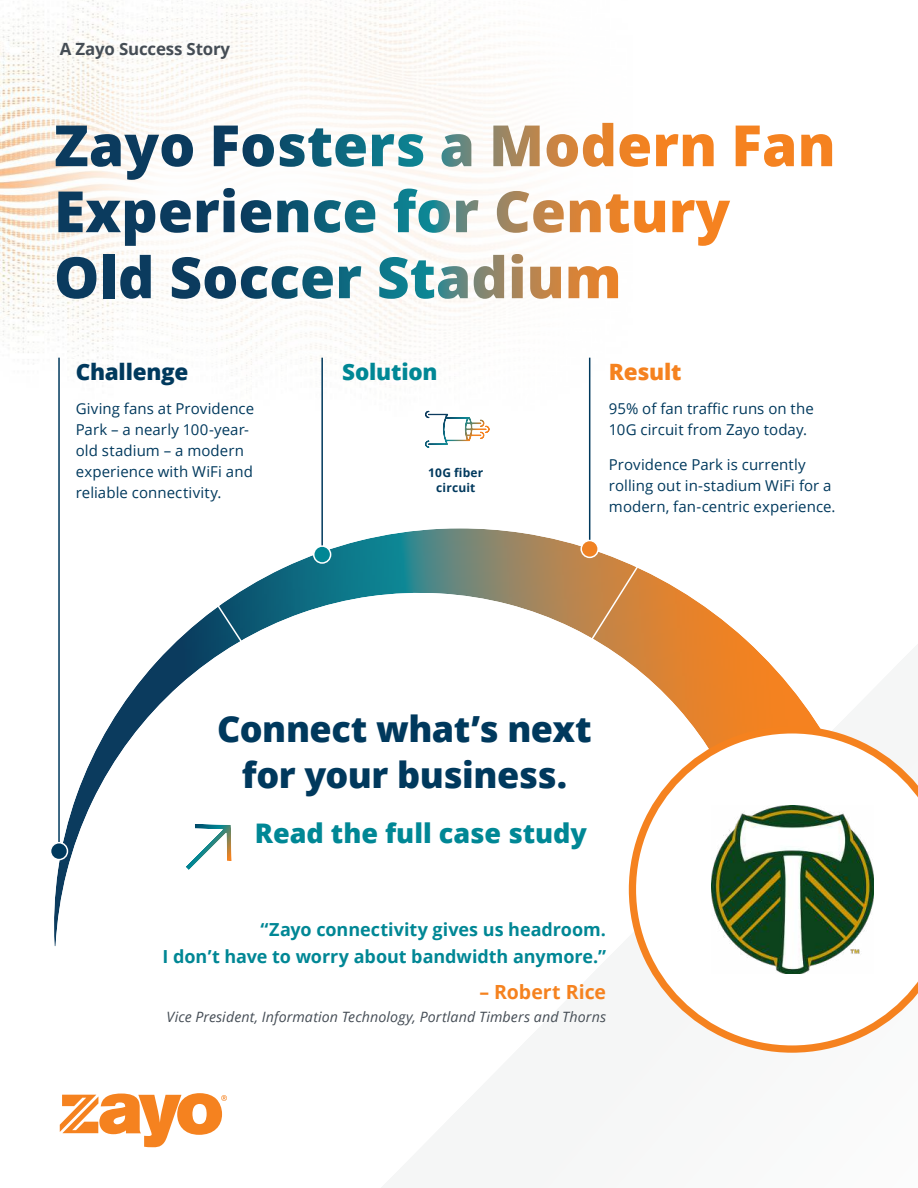
<style>
.page{position:relative;width:918px;height:1188px;background:#fff}
.page>*{position:absolute;margin:0;border:0;box-sizing:border-box;transform-origin:0 0}
.t1{font:800 36px/46.5px "Open Sans";letter-spacing:-.01em;color:#00395d;text-align:center}
.t2{font:800 27px "Open Sans";color:#008795}
.t3{font:800 22.5px "Open Sans";letter-spacing:-.01em;color:#00395d}
.t4{font:800 22.5px "Open Sans";letter-spacing:-.01em;color:#008795}
.t5{font:800 22.5px "Open Sans";letter-spacing:-.01em;color:#f5821f}
.t6{font:700 19.5px "Open Sans";color:#f5821f}
.t7{font:700 18px/27px "Open Sans";letter-spacing:-.005em;color:#008795;text-align:right}
.t8{font:700 16.8px "Open Sans";letter-spacing:-.01em;color:#454d55}
.t9{font:15px/21px "Open Sans";letter-spacing:.005em;color:#00395d}
.t10{font:italic 14.25px "Open Sans";letter-spacing:.005em;color:#454d55}
.t11{font:700 12px/14.4px "Open Sans";letter-spacing:.015em;color:#00395d;text-align:center}
</style>
<div class="page">
<svg style="left:0;top:8px;width:21px;height:345px;fill:#fbfaf4"></svg>
<svg style="left:21px;top:0;width:531px;height:383px"></svg>
<img style="left:56px;top:126px;width:31px;height:40px">
<img style="left:91px;top:134px;width:30px;height:33px">
<img style="left:124px;top:135px;width:35px;height:45px">
<img style="left:161px;top:134px;width:32px;height:33px">
<img style="left:214px;top:126px;width:24px;height:40px">
<img style="left:242px;top:134px;width:32px;height:33px">
<img style="left:280px;top:134px;width:25px;height:33px">
<img style="left:308px;top:128px;width:23px;height:39px">
<img style="left:335px;top:134px;width:31px;height:33px">
<img style="left:372px;top:134px;width:22px;height:32px">
<img style="left:398px;top:134px;width:25px;height:33px">
<img style="left:442px;top:134px;width:29px;height:33px">
<img style="left:493px;top:126px;width:47px;height:40px">
<img style="left:547px;top:134px;width:31px;height:33px">
<img style="left:583px;top:123px;width:30px;height:44px">
<img style="left:619px;top:134px;width:31px;height:33px">
<img style="left:656px;top:134px;width:22px;height:32px">
<img style="left:683px;top:134px;width:31px;height:32px">
<img style="left:736px;top:126px;width:24px;height:40px">
<img style="left:764px;top:134px;width:30px;height:33px">
<img style="left:801px;top:134px;width:31px;height:32px">
<img style="left:58px;top:192px;width:25px;height:40px">
<img style="left:86px;top:201px;width:35px;height:31px">
<img style="left:125px;top:200px;width:30px;height:46px">
<img style="left:160px;top:200px;width:31px;height:33px">
<img style="left:197px;top:200px;width:22px;height:32px">
<img style="left:223px;top:188px;width:12px;height:44px">
<img style="left:241px;top:200px;width:30px;height:33px">
<img style="left:277px;top:200px;width:31px;height:32px">
<img style="left:314px;top:200px;width:27px;height:33px">
<img style="left:345px;top:200px;width:30px;height:33px">
<img style="left:394px;top:189px;width:23px;height:43px">
<img style="left:418px;top:200px;width:32px;height:33px">
<img style="left:456px;top:200px;width:22px;height:32px">
<img style="left:497px;top:191px;width:32px;height:42px">
<img style="left:533px;top:200px;width:31px;height:33px">
<img style="left:570px;top:200px;width:31px;height:32px">
<img style="left:606px;top:194px;width:23px;height:39px">
<img style="left:634px;top:201px;width:31px;height:32px">
<img style="left:672px;top:200px;width:23px;height:32px">
<img style="left:695px;top:201px;width:35px;height:45px">
<img style="left:57px;top:257px;width:39px;height:42px">
<img style="left:103px;top:255px;width:11px;height:43px">
<img style="left:120px;top:255px;width:31px;height:44px">
<img style="left:172px;top:257px;width:28px;height:42px">
<img style="left:205px;top:266px;width:31px;height:33px">
<img style="left:241px;top:266px;width:27px;height:33px">
<img style="left:272px;top:266px;width:26px;height:33px">
<img style="left:302px;top:266px;width:31px;height:33px">
<img style="left:339px;top:266px;width:22px;height:32px">
<img style="left:379px;top:257px;width:29px;height:42px">
<img style="left:411px;top:260px;width:23px;height:39px">
<img style="left:438px;top:266px;width:30px;height:33px">
<img style="left:474px;top:255px;width:30px;height:44px">
<img style="left:512px;top:254px;width:11px;height:44px">
<img style="left:530px;top:267px;width:31px;height:32px">
<img style="left:569px;top:266px;width:49px;height:32px">
<hr style="left:58px;top:358px;width:2px;height:493px;background:#00395d">
<hr style="left:321px;top:358px;width:2px;height:222px;background:#00395d">
<hr style="left:589px;top:358px;width:1px;height:233px;background:#00395d">
<img style="left:54px;top:528px;width:765px;height:419px">
<svg style="left:210px;top:594px;width:39px;height:59px"></svg>
<svg style="left:590px;top:561px;width:52px;height:81px;background:#cd8a4b"></svg>
<svg style="left:629px;top:726px;width:289px;height:327px"></svg>
<img style="left:430px;top:413px;width:50px;height:32px">
<svg style="left:425px;top:410px;width:5px;height:9px"></svg>
<svg style="left:425px;top:440px;width:5px;height:8px"></svg>
<svg style="left:480px;top:419px;width:10px;height:20px"></svg>
<img style="left:581px;top:541px;width:17px;height:16px">
<div style="left:581px;top:540px;width:18px;height:18px;border:2px solid #fff;border-radius:50%"></div>
<div style="left:51px;top:843px;width:16px;height:17px;background:#00395d;border-radius:50%"></div>
<div style="left:50px;top:842px;width:18px;height:18px;border:2px solid #fff;border-radius:50%"></div>
<div style="left:314px;top:546px;width:17px;height:17px;background:#008795;border-radius:50%"></div>
<div style="left:313px;top:545px;width:18px;height:19px;border:2px solid #fff;border-radius:50%"></div>
<svg style="left:60px;top:1093px;width:167px;height:54px"></svg>
<img style="left:185px;top:824px;width:47px;height:46px">
<p class="t8" style="left:60px;top:43px;width:172px">A Zayo Success Story</p>
<h3 class="t3" style="left:76px;top:362px;width:114px">Challenge</h3>
<p class="t9" style="left:76px;top:400px;width:180px">Giving fans at Providence<br>Park – a nearly 100-year&shy;old stadium – a modern experience with WiFi and reliable connectivity.</p>
<h3 class="t4" style="left:342px;top:362px;width:97px">Solution</h3>
<h3 class="t5" style="left:609px;top:362px;width:74px">Result</h3>
<p class="t9" style="left:609px;top:398px;width:206px">95% of fan tra昀케c runs on the<br>10G circuit from Zayo today.</p>
<p class="t9" style="left:609px;top:453px;width:228px">Providence Park is currently rolling out in-stadium WiFi for a modern, fan-centric experience.</p>
<p class="t11" style="left:428px;top:466px;width:57px">10G 昀椀ber circuit</p>
<h1 class="t1" style="left:217px;top:709px;width:376px">Connect what’s next for your business.</h1>
<h2 class="t2" style="left:255px;top:822px;width:334px">Read the full case study</h2>
<p class="t7" style="left:163px;top:918px;width:445px">“Zayo connectivity gives us headroom.<br>I don’t have to worry about bandwidth anymore.”</p>
<h3 class="t6" style="left:479px;top:984px;width:128px">– Robert Rice</h3>
<p class="t10" style="left:167px;top:1011px;width:441px">Vice President, Information Technology, Portland Timbers and Thorns</p>
</div>
